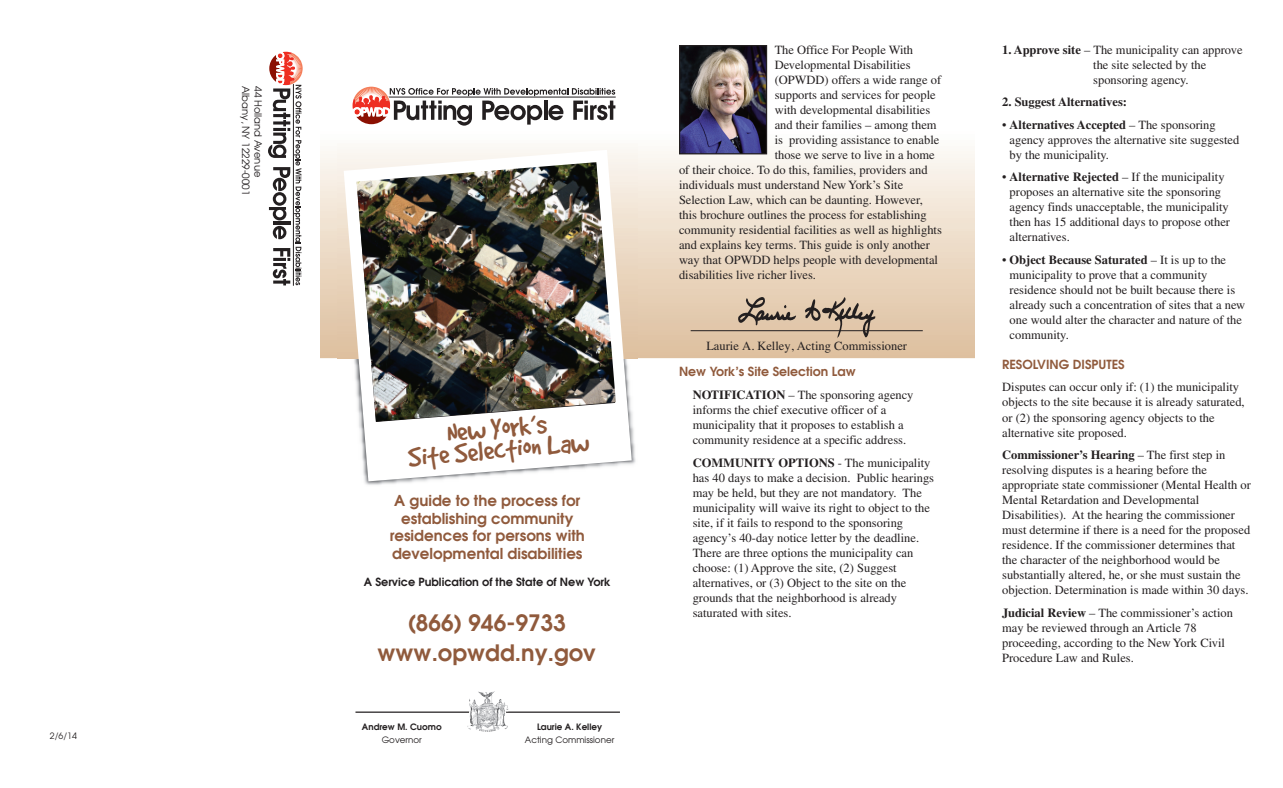
<style>
.page{position:relative;width:1283px;height:788px;background:#fff}
.page>*{position:absolute;margin:0;border:0;box-sizing:border-box;transform-origin:0 0}
.t1{font:30px/21.2px "Good Dog Plain";color:#905a3c;text-align:center}
.t2{font:600 22.5px/30px "Avant Garde";color:#905a3c;text-align:center}
.t3{font:600 15px/17.5px "Avant Garde";color:#905a3c;text-align:center}
.t4{font:12.5px/15px "Times";color:#231f20}
.t5{font:600 12.5px "Avant Garde";color:#905a3c}
.t6{font:700 12.5px "Times";color:#231f20}
.t7{font:600 11.25px "Avant Garde";color:#231f20}
.t8{font:10px/12.5px "Avant Garde";color:#231f20}
.t9{font:8.75px "Avant Garde";color:#231f20}
.t10{font:600 8.75px "Avant Garde";color:#231f20}
.s1{font-weight:700}
</style>
<div class="page">
<svg style="left:320px;top:126px;width:654px;height:232px"></svg>
<img style="left:338px;top:144px;width:300px;height:214px">
<svg style="left:344px;top:150px;width:287px;height:331px"></svg>
<img style="left:356px;top:162px;width:260px;height:259px">
<img style="left:681px;top:47px;width:84px;height:105px">
<div style="left:679px;top:45px;width:88px;height:109px;border:1px solid #231f20"></div>
<svg style="left:352px;top:87px;width:263px;height:39px"></svg>
<hr style="left:293px;top:82px;width:1px;height:204px;background:#231f20">
<svg style="left:268px;top:52px;width:35px;height:233px"></svg>
<hr style="left:690px;top:330px;width:232px;height:1px;background:#231f20">
<svg style="left:737px;top:297px;width:59px;height:28px"></svg>
<svg style="left:805px;top:297px;width:70px;height:41px"></svg>
<hr style="left:355px;top:711px;width:265px;height:1px;background:#231f20">
<svg style="left:464px;top:691px;width:47px;height:41px"></svg>
<img style="left:475px;top:695px;width:22px;height:34px">
<p class="t9" style="left:50px;top:731px;width:29px">2/6/14</p>
<p class="t8" style="left:264px;top:86px;width:111px;rotate:90deg">44 Holland Avenue<br>Albany, NY 12229-0001</p>
<h1 class="t1" style="left:405px;top:426px;width:183px;rotate:-5deg">New York’s<br>Site Selection Law</h1>
<p class="t3" style="left:390px;top:492px;width:197px">A guide to the process for establishing community residences for persons with developmental disabilities</p>
<p class="t7" style="left:364px;top:576px;width:248px">A Service Publication of the State of New York</p>
<h2 class="t2" style="left:378px;top:608px;width:220px">(866) 946-9733 www.opwdd.ny.gov</h2>
<p class="t10" style="left:362px;top:721px;width:81px">Andrew M. Cuomo</p>
<p class="t9" style="left:382px;top:734px;width:42px">Governor</p>
<p class="t10" style="left:537px;top:721px;width:67px">Laurie A. Kelley</p>
<p class="t9" style="left:525px;top:734px;width:91px">Acting Commissioner</p>
<p class="t4" style="left:774px;top:43px;width:140px">The Office For People With</p>
<p class="t4" style="left:774px;top:58px;width:137px">Developmental Disabilities</p>
<p class="t4" style="left:774px;top:73px;width:168px">(OPWDD) offers a wide range of</p>
<p class="t4" style="left:774px;top:88px;width:162px">supports and services for people</p>
<p class="t4" style="left:774px;top:103px;width:157px">with developmental disabilities</p>
<p class="t4" style="left:774px;top:118px;width:163px">and their families – among them</p>
<p class="t4" style="left:774px;top:133px;width:166px">is providing assistance to enable</p>
<p class="t4" style="left:774px;top:148px;width:161px">those we serve to live in a home</p>
<p class="t4" style="left:679px;top:163px;width:250px">of their choice. To do this, families, providers and</p>
<p class="t4" style="left:679px;top:178px;width:226px">individuals must understand New York’s Site</p>
<p class="t4" style="left:679px;top:193px;width:245px">Selection Law, which can be daunting. However,</p>
<p class="t4" style="left:679px;top:208px;width:249px">this brochure outlines the process for establishing</p>
<p class="t4" style="left:679px;top:223px;width:264px">community residential facilities as well as highlights</p>
<p class="t4" style="left:679px;top:238px;width:252px">and explains key terms. This guide is only another</p>
<p class="t4" style="left:679px;top:253px;width:260px">way that OPWDD helps people with developmental</p>
<p class="t4" style="left:679px;top:268px;width:139px">disabilities live richer lives.</p>
<p class="t4" style="left:706px;top:337px;width:202px">Laurie A. Kelley, Acting Commissioner</p>
<p class="t5" style="left:679px;top:365px;width:178px">New York’s Site Selection Law</p>
<p class="t4" style="left:692px;top:388px;width:222px"><span class="s1">NOTIFICATION</span> – The sponsoring agency informs the chief executive officer of a municipality that it proposes to establish a community residence at a specific address.</p>
<p class="t4" style="left:692px;top:456px;width:243px"><span class="s1">COMMUNITY OPTIONS</span> - The municipality has 40 days to make a decision. Public hearings may be held, but they are not mandatory. The municipality will waive its right to object to the site, if it fails to respond to the sponsoring agency’s 40-day notice letter by the deadline.<br>There are three options the municipality can choose: (1) Approve the site, (2) Suggest alternatives, or (3) Object to the site on the grounds that the neighborhood is already saturated with sites.</p>
<p class="t4" style="left:1093px;top:43px;width:151px;text-indent:-91px"><span class="s1">1. Approve site</span> – The municipality can approve the site selected by the sponsoring agency.</p>
<p class="t6" style="left:1002px;top:98px;width:126px">2. Suggest Alternatives:</p>
<p class="t4" style="left:1009px;top:118px;width:231px;text-indent:-7px">• <span class="s1">Alternatives Accepted</span> – The sponsoring agency approves the alternative site suggested by the municipality.</p>
<p class="t4" style="left:1009px;top:171px;width:222px;text-indent:-7px">• <span class="s1">Alternative Rejected</span> – If the municipality proposes an alternative site the sponsoring agency finds unacceptable, the municipality then has 15 additional days to propose other alternatives.</p>
<p class="t4" style="left:1009px;top:253px;width:237px;text-indent:-7px">• <span class="s1">Object Because Saturated</span> – It is up to the municipality to prove that a community residence should not be built because there is already such a concentration of sites that a new one would alter the character and nature of the community.</p>
<p class="t5" style="left:1002px;top:357px;width:124px">RESOLVING DISPUTES</p>
<p class="t4" style="left:1002px;top:381px;width:244px">Disputes can occur only if: (1) the municipality objects to the site because it is already saturated, or (2) the sponsoring agency objects to the alternative site proposed.</p>
<p class="t4" style="left:1002px;top:448px;width:250px"><span class="s1">Commissioner’s Hearing</span> – The first step in resolving disputes is a hearing before the appropriate state commissioner (Mental Health or Mental Retardation and Developmental Disabilities). At the hearing the commissioner must determine if there is a need for the proposed residence. If the commissioner determines that the character of the neighborhood would be substantially altered, he, or she must sustain the objection. Determination is made within 30 days.</p>
<p class="t4" style="left:1002px;top:606px;width:232px"><span class="s1">Judicial Review</span> – The commissioner’s action may be reviewed through an Article 78 proceeding, according to the New York Civil Procedure Law and Rules.</p>
</div>
